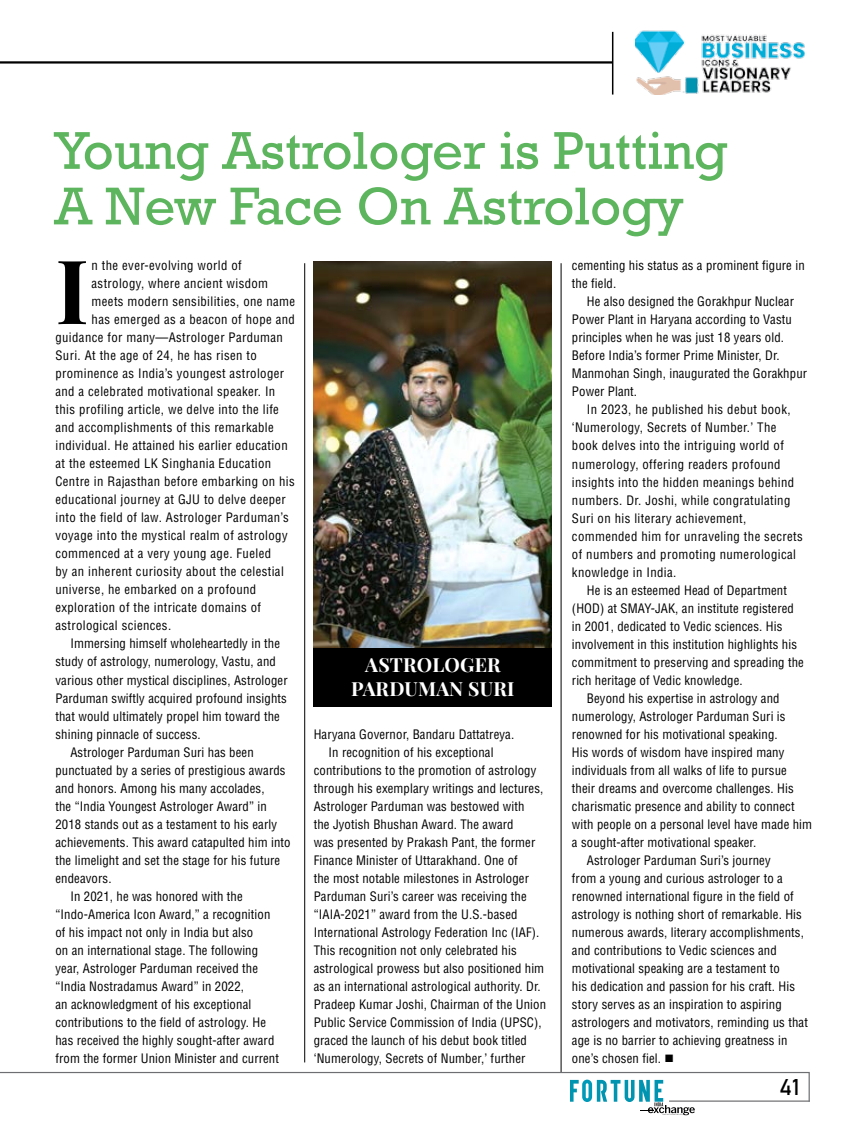
<style>
.page{position:relative;width:864px;height:1136px;background:#fff}
.page>*{position:absolute;margin:0;border:0;box-sizing:border-box;transform-origin:0 0}
.t1{font:700 88.95px "Playfair Display";color:#000}
.t2{font:54px/55.5px "Rockwell";color:#5db55e}
.t3{font:22.5px "Bahnschrift";color:#000}
.t4{font:700 19.5px/23.4px "Playfair Display";letter-spacing:.01em;color:#fff;text-align:center}
.t5{font:condensed 12.75px/18px "Helvetica";letter-spacing:.01em;color:#000}
.t6{font:condensed 12.75px/18px "Helvetica";letter-spacing:.03em;color:#000}
</style>
<div class="page">
<img style="left:635px;top:30px;width:170px;height:64px">
<hr style="left:611px;top:32px;width:2px;height:62px;background:#000">
<hr style="left:0;top:61px;width:612px;height:3px;background:#000">
<svg style="left:0;top:1071px;width:809px;height:44px"></svg>
<hr style="left:304px;top:263px;width:1px;height:799px;background:#000">
<hr style="left:560px;top:263px;width:1px;height:808px;background:#000">
<img style="left:313px;top:261px;width:238px;height:387px">
<div style="left:313px;top:648px;width:238px;height:58px;background:#000"></div>
<h2 class="t2" style="left:54px;top:124px;width:674px">Young Astrologer is Putting<br>A New Face On Astrology</h2>
<h1 class="t1" style="left:55px;top:235px;width:29px">I</h1>
<p class="t6" style="left:92px;top:256px;width:152px">n the ever-evolving world of</p>
<p class="t5" style="left:571px;top:256px;width:234px">cementing his status as a prominent figure in the field.</p>
<p class="t5" style="left:571px;top:292px;width:236px;text-indent:15px">He also designed the Gorakhpur Nuclear Power Plant in Haryana according to Vastu principles when he was just 18 years old.<br>Before India’s former Prime Minister, Dr.<br>Manmohan Singh, inaugurated the Gorakhpur Power Plant.</p>
<p class="t6" style="left:571px;top:400px;width:232px;text-indent:15px">In 2023, he published his debut book, ‘Numerology, Secrets of Number.’ The book delves into the intriguing world of numerology, offering readers profound insights into the hidden meanings behind numbers. Dr. Joshi, while congratulating Suri on his literary achievement, commended him for unraveling the secrets of numbers and promoting numerological knowledge in India.</p>
<p class="t5" style="left:586px;top:581px;width:201px">He is an esteemed Head of Department</p>
<p class="t5" style="left:571px;top:599px;width:223px">(HOD) at SMAY-JAK, an institute registered</p>
<p class="t5" style="left:571px;top:617px;width:212px">in 2001, dedicated to Vedic sciences. His</p>
<p class="t5" style="left:571px;top:635px;width:226px">involvement in this institution highlights his</p>
<p class="t5" style="left:571px;top:653px;width:233px">commitment to preserving and spreading the</p>
<p class="t5" style="left:571px;top:671px;width:172px">rich heritage of Vedic knowledge.</p>
<p class="t5" style="left:586px;top:689px;width:194px">Beyond his expertise in astrology and</p>
<p class="t5" style="left:571px;top:707px;width:215px">numerology, Astrologer Parduman Suri is</p>
<p class="t5" style="left:571px;top:725px;width:207px">renowned for his motivational speaking.</p>
<p class="t5" style="left:571px;top:743px;width:214px">His words of wisdom have inspired many</p>
<p class="t5" style="left:571px;top:761px;width:216px">individuals from all walks of life to pursue</p>
<p class="t5" style="left:571px;top:779px;width:223px">their dreams and overcome challenges. His</p>
<p class="t5" style="left:571px;top:797px;width:224px">charismatic presence and ability to connect</p>
<p class="t5" style="left:571px;top:815px;width:241px">with people on a personal level have made him</p>
<p class="t5" style="left:571px;top:833px;width:186px">a sought-after motivational speaker.</p>
<p class="t5" style="left:586px;top:851px;width:185px">Astrologer Parduman Suri’s journey</p>
<p class="t5" style="left:571px;top:869px;width:212px">from a young and curious astrologer to a</p>
<p class="t5" style="left:571px;top:887px;width:223px">renowned international figure in the field of</p>
<p class="t5" style="left:571px;top:905px;width:231px">astrology is nothing short of remarkable. His</p>
<p class="t5" style="left:571px;top:923px;width:233px">numerous awards, literary accomplishments,</p>
<p class="t5" style="left:571px;top:941px;width:206px">and contributions to Vedic sciences and</p>
<p class="t5" style="left:571px;top:959px;width:209px">motivational speaking are a testament to</p>
<p class="t5" style="left:571px;top:977px;width:224px">his dedication and passion for his craft. His</p>
<p class="t5" style="left:571px;top:995px;width:211px">story serves as an inspiration to aspiring</p>
<p class="t5" style="left:571px;top:1013px;width:237px">astrologers and motivators, reminding us that</p>
<p class="t5" style="left:571px;top:1031px;width:217px">age is no barrier to achieving greatness in</p>
<p class="t5" style="left:571px;top:1049px;width:103px">one’s chosen fiel. ■</p>
<p class="t6" style="left:92px;top:274px;width:178px">astrology, where ancient wisdom</p>
<p class="t6" style="left:92px;top:292px;width:205px">meets modern sensibilities, one name</p>
<p class="t6" style="left:92px;top:310px;width:205px">has emerged as a beacon of hope and</p>
<p class="t6" style="left:55px;top:328px;width:229px">guidance for many—Astrologer Parduman</p>
<p class="t6" style="left:55px;top:346px;width:203px">Suri. At the age of 24, he has risen to</p>
<p class="t6" style="left:55px;top:364px;width:230px">prominence as India’s youngest astrologer</p>
<p class="t6" style="left:55px;top:382px;width:221px">and a celebrated motivational speaker. In</p>
<p class="t6" style="left:55px;top:400px;width:225px">this profiling article, we delve into the life</p>
<p class="t6" style="left:55px;top:418px;width:220px">and accomplishments of this remarkable</p>
<p class="t6" style="left:55px;top:436px;width:234px">individual. He attained his earlier education</p>
<p class="t6" style="left:55px;top:454px;width:217px">at the esteemed LK Singhania Education</p>
<p class="t6" style="left:55px;top:472px;width:241px">Centre in Rajasthan before embarking on his</p>
<p class="t6" style="left:55px;top:490px;width:232px">educational journey at GJU to delve deeper</p>
<p class="t6" style="left:55px;top:508px;width:235px">into the field of law. Astrologer Parduman’s</p>
<p class="t6" style="left:55px;top:526px;width:234px">voyage into the mystical realm of astrology</p>
<p class="t6" style="left:55px;top:544px;width:217px">commenced at a very young age. Fueled</p>
<p class="t6" style="left:55px;top:562px;width:230px">by an inherent curiosity about the celestial</p>
<p class="t6" style="left:55px;top:580px;width:202px">universe, he embarked on a profound</p>
<p class="t6" style="left:55px;top:598px;width:207px">exploration of the intricate domains of</p>
<p class="t6" style="left:55px;top:616px;width:117px">astrological sciences.</p>
<p class="t5" style="left:70px;top:634px;width:211px">Immersing himself wholeheartedly in the</p>
<p class="t5" style="left:55px;top:652px;width:222px">study of astrology, numerology, Vastu, and</p>
<p class="t5" style="left:55px;top:670px;width:233px">various other mystical disciplines, Astrologer</p>
<p class="t5" style="left:55px;top:688px;width:233px">Parduman swiftly acquired profound insights</p>
<p class="t5" style="left:55px;top:706px;width:226px">that would ultimately propel him toward the</p>
<p class="t5" style="left:55px;top:724px;width:147px">shining pinnacle of success.</p>
<p class="t5" style="left:70px;top:742px;width:185px">Astrologer Parduman Suri has been</p>
<p class="t5" style="left:55px;top:760px;width:231px">punctuated by a series of prestigious awards</p>
<p class="t5" style="left:55px;top:778px;width:210px">and honors. Among his many accolades,</p>
<p class="t5" style="left:55px;top:796px;width:213px">the “India Youngest Astrologer Award” in</p>
<p class="t5" style="left:55px;top:814px;width:223px">2018 stands out as a testament to his early</p>
<p class="t5" style="left:55px;top:832px;width:236px">achievements. This award catapulted him into</p>
<p class="t5" style="left:55px;top:850px;width:226px">the limelight and set the stage for his future</p>
<p class="t5" style="left:55px;top:868px;width:58px">endeavors.</p>
<p class="t5" style="left:70px;top:886px;width:174px">In 2021, he was honored with the</p>
<p class="t5" style="left:55px;top:904px;width:216px">“Indo-America Icon Award,” a recognition</p>
<p class="t5" style="left:55px;top:922px;width:199px">of his impact not only in India but also</p>
<p class="t5" style="left:55px;top:940px;width:204px">on an international stage. The following</p>
<p class="t5" style="left:55px;top:958px;width:204px">year, Astrologer Parduman received the</p>
<p class="t5" style="left:55px;top:976px;width:190px">“India Nostradamus Award” in 2022,</p>
<p class="t5" style="left:55px;top:994px;width:197px">an acknowledgment of his exceptional</p>
<p class="t5" style="left:55px;top:1012px;width:212px">contributions to the field of astrology. He</p>
<p class="t5" style="left:55px;top:1030px;width:220px">has received the highly sought-after award</p>
<p class="t5" style="left:55px;top:1048px;width:225px">from the former U nion Minister and current</p>
<h3 class="t4" style="left:351px;top:653px;width:165px">ASTROLOGER<br>PARDUMAN SURI</h3>
<p class="t5" style="left:313px;top:724px;width:202px">Haryana Governor, Bandaru Dattatreya.</p>
<p class="t5" style="left:328px;top:742px;width:166px">In recognition of his exceptional</p>
<p class="t5" style="left:313px;top:760px;width:224px">contributions to the promotion of astrology</p>
<p class="t5" style="left:313px;top:778px;width:231px">through his exemplary writings and lectures,</p>
<p class="t5" style="left:313px;top:796px;width:212px">Astrologer Parduman was bestowed with</p>
<p class="t5" style="left:313px;top:814px;width:201px">the Jyotish Bhushan Award. The award</p>
<p class="t5" style="left:313px;top:832px;width:223px">was presented by Prakash Pant, the former</p>
<p class="t5" style="left:313px;top:850px;width:205px">Finance Minister of Uttarakhand. One of</p>
<p class="t5" style="left:313px;top:868px;width:217px">the most notable milestones in Astrologer</p>
<p class="t5" style="left:313px;top:886px;width:214px">Parduman Suri’s career was receiving the</p>
<p class="t5" style="left:313px;top:904px;width:205px">“IAIA-2021” award from the U .S.-based</p>
<p class="t5" style="left:313px;top:922px;width:227px">International Astrology Federation Inc (IAF).</p>
<p class="t5" style="left:313px;top:940px;width:204px">This recognition not only celebrated his</p>
<p class="t5" style="left:313px;top:958px;width:232px">astrological prowess but also positioned him</p>
<p class="t5" style="left:313px;top:976px;width:228px">as an international astrological authority. Dr.</p>
<p class="t5" style="left:313px;top:994px;width:234px">Pradeep Kumar Joshi, Chairman of the U nion</p>
<p class="t5" style="left:313px;top:1012px;width:229px">Public Service Commission of India (U PSC),</p>
<p class="t5" style="left:313px;top:1030px;width:215px">graced the launch of his debut book titled</p>
<p class="t5" style="left:313px;top:1048px;width:213px">‘Numerology, Secrets of Number,’ further</p>
<h3 class="t3" style="left:779px;top:1069px;width:22px">41</h3>
</div>
